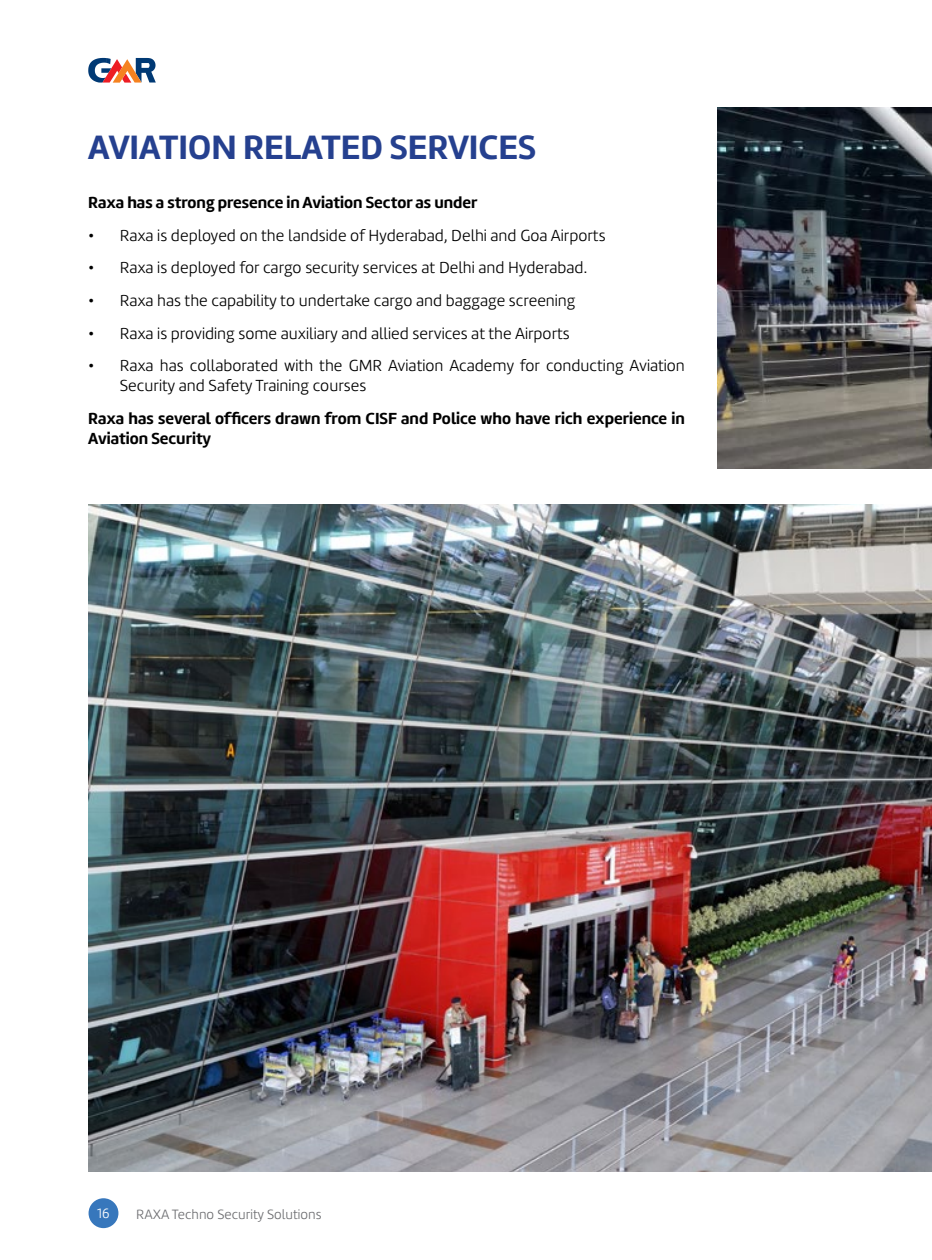
<style>
.page{position:relative;width:932px;height:1260px;background:#fff}
.page>*{position:absolute;margin:0;border:0;box-sizing:border-box;transform-origin:0 0}
.t1{font:700 35px "Marine";color:#25408f}
.t2{font:300 16.62px/19.9px "Marine";color:#000}
.t3{font:700 16.62px/19.9px "Marine";color:#000}
.t4{font:300 14px "Marine";color:#6d6e71}
.t5{font:300 14px "Marine";color:#fff}
</style>
<div class="page">
<div style="left:89px;top:1198px;width:29px;height:30px;background:#3777bc;border-radius:50%"></div>
<svg style="left:88px;top:58px;width:68px;height:25px"></svg>
<img style="left:717px;top:107px;width:215px;height:362px">
<img style="left:88px;top:504px;width:844px;height:668px">
<h1 class="t1" style="left:88px;top:124px;width:449px">AVIATION RELATED SERVICES</h1>
<p class="t3" style="left:88px;top:193px;width:391px">Raxa has a strong presence in Aviation Sector as under</p>
<p class="t2" style="left:88px;top:225px;width:519px">• Raxa is deployed on the landside of Hyderabad, Delhi and Goa Airports</p>
<p class="t2" style="left:88px;top:258px;width:500px">• Raxa is deployed for cargo security services at Delhi and Hyderabad.</p>
<p class="t2" style="left:88px;top:290px;width:489px">• Raxa has the capability to undertake cargo and baggage screening</p>
<p class="t2" style="left:88px;top:323px;width:483px">• Raxa is providing some auxiliary and allied services at the Airports</p>
<p class="t2" style="left:120px;top:355px;width:566px;text-indent:-32px">• Raxa has collaborated with the GMR Aviation Academy for conducting Aviation<br>Security and Safety Training courses</p>
<p class="t3" style="left:88px;top:408px;width:598px">Raxa has several officers drawn from CISF and Police who have rich experience in<br>Aviation Security</p>
<p class="t5" style="left:97px;top:1205px;width:14px">16</p>
<p class="t4" style="left:136px;top:1205px;width:187px">RAXA Techno Security Solutions</p>
</div>
